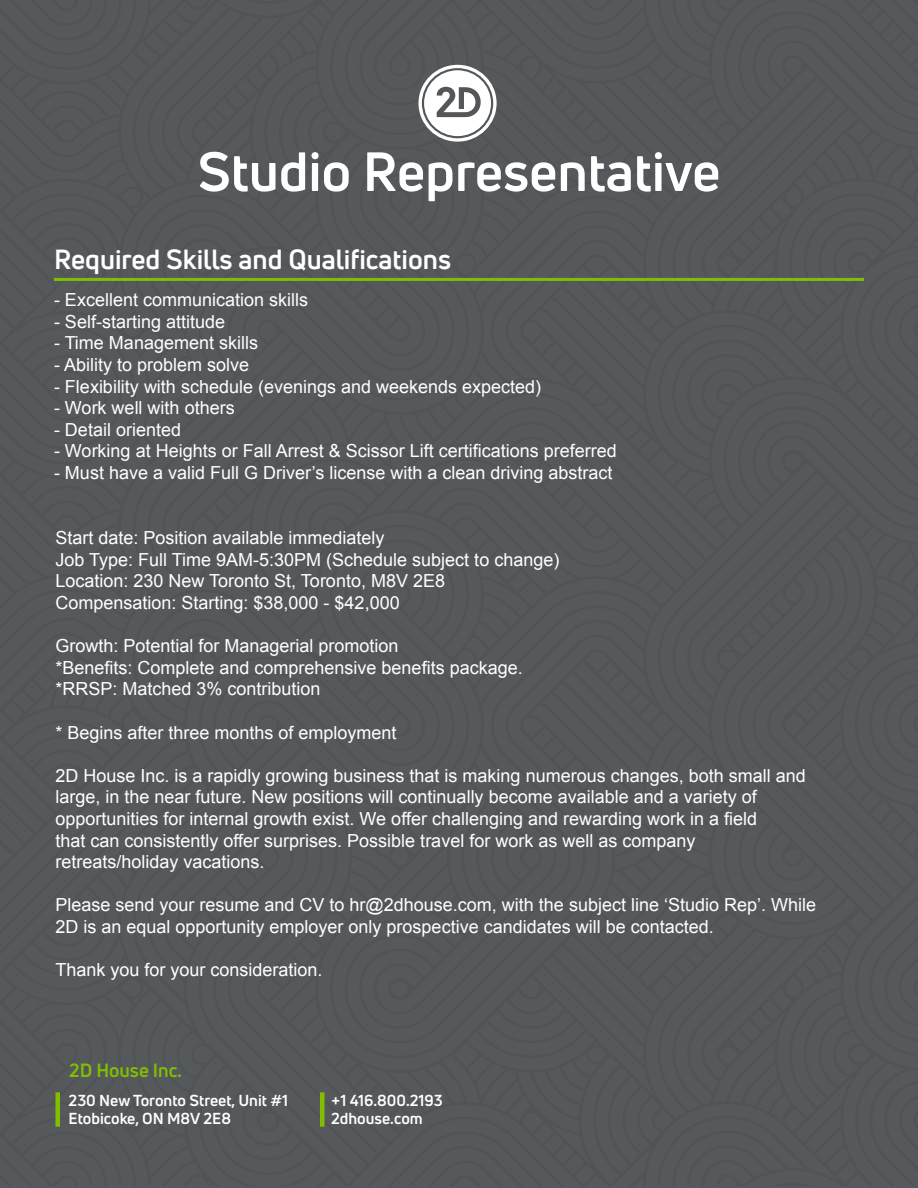
<style>
.page{position:relative;width:918px;height:1188px;background:#55595b}
.page>*{position:absolute;margin:0;border:0;box-sizing:border-box;transform-origin:0 0}
.t1{font:700 54px "Uni Neue";color:#fff}
.t2{font:700 27px "Uni Neue";color:#fff}
.t3{font:700 18.75px "Uni Neue";color:#82be00}
.t4{font:18px "Arial";color:#fff}
.t5{font:700 15.6px/18.8px "Uni Neue";color:#fff}
</style>
<div class="page">
<svg style="left:418px;top:65px;width:79px;height:77px"></svg>
<svg style="left:422px;top:68px;width:71px;height:70px"></svg>
<hr style="left:54px;top:278px;width:810px;height:3px;background:#82be00">
<hr style="left:56px;top:1092px;width:4px;height:35px;background:#82be00">
<hr style="left:320px;top:1092px;width:4px;height:35px;background:#82be00">
<p class="t1" style="left:198px;top:138px;width:524px">Studio Representative</p>
<p class="t2" style="left:54px;top:242px;width:399px">Required Skills and Qualifications</p>
<p class="t4" style="left:54px;top:288px;width:256px">- Excellent communication skills</p>
<p class="t4" style="left:54px;top:310px;width:173px">- Self-starting attitude</p>
<p class="t4" style="left:54px;top:331px;width:206px">- Time Management skills</p>
<p class="t4" style="left:54px;top:353px;width:197px">- Ability to problem solve</p>
<p class="t4" style="left:54px;top:374px;width:489px">- Flexibility with schedule (evenings and weekends expected)</p>
<p class="t4" style="left:54px;top:396px;width:182px">- Work well with others</p>
<p class="t4" style="left:54px;top:418px;width:129px">- Detail oriented</p>
<p class="t4" style="left:54px;top:439px;width:564px">- Working at Heights or Fall Arrest &amp; Scissor Lift certifications preferred</p>
<p class="t4" style="left:54px;top:461px;width:560px">- Must have a valid Full G Driver’s license with a clean driving abstract</p>
<p class="t4" style="left:56px;top:526px;width:331px">Start date: Position available immediately</p>
<p class="t4" style="left:56px;top:548px;width:505px">Job Type: Full Time 9AM-5:30PM (Schedule subject to change)</p>
<p class="t4" style="left:56px;top:569px;width:391px">Location: 230 New Toronto St, Toronto, M8V 2E8</p>
<p class="t4" style="left:56px;top:591px;width:346px">Compensation: Starting: $38,000 - $42,000</p>
<p class="t4" style="left:56px;top:634px;width:345px">Growth: Potential for Managerial promotion</p>
<p class="t4" style="left:56px;top:656px;width:469px">*Benefits: Complete and comprehensive benefits package.</p>
<p class="t4" style="left:56px;top:677px;width:267px">*RRSP: Matched 3% contribution</p>
<p class="t4" style="left:56px;top:720px;width:343px">* Begins after three months of employment</p>
<p class="t4" style="left:56px;top:764px;width:752px">2D House Inc. is a rapidly growing business that is making numerous changes, both small and</p>
<p class="t4" style="left:56px;top:785px;width:703px">large, in the near future. New positions will continually become available and a variety of</p>
<p class="t4" style="left:56px;top:807px;width:703px">opportunities for internal growth exist. We offer challenging and rewarding work in a field</p>
<p class="t4" style="left:56px;top:828px;width:641px">that can consistently offer surprises. Possible travel for work as well as company</p>
<p class="t4" style="left:56px;top:850px;width:211px">retreats/holiday vacations.</p>
<p class="t4" style="left:56px;top:893px;width:762px">Please send your resume and CV to hr@2dhouse.com, with the subject line ‘Studio Rep’. While</p>
<p class="t4" style="left:56px;top:915px;width:660px">2D is an equal opportunity employer only prospective candidates will be contacted.</p>
<p class="t4" style="left:56px;top:958px;width:269px">Thank you for your consideration.</p>
<p class="t3" style="left:69px;top:1058px;width:114px">2D House Inc.</p>
<p class="t5" style="left:69px;top:1090px;width:221px">230 New Toronto Street, Unit #1<br>Etobicoke, ON M8V 2E8</p>
<p class="t5" style="left:331px;top:1090px;width:113px">+1 416.800.2193<br>2dhouse.com</p>
</div>
